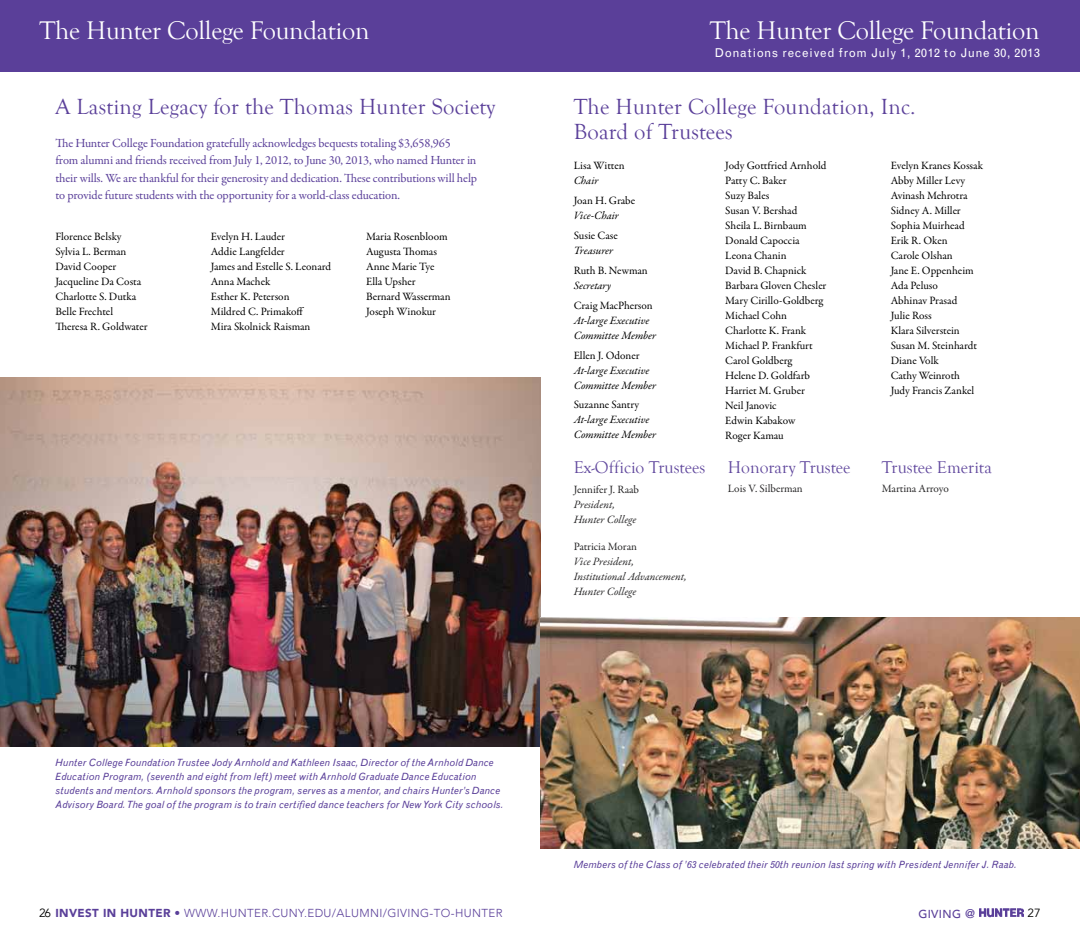
<style>
.page{position:relative;width:1080px;height:945px;background:#fff}
.page>*{position:absolute;margin:0;border:0;box-sizing:border-box;transform-origin:0 0}
.t1{font:26.25px "Goudy Old Style T";letter-spacing:-.01em;color:#fff}
.t2{font:22.5px/25px "Goudy Old Style T";letter-spacing:.01em;color:#5a3f99}
.t3{font:17.5px "Goudy Old Style T";color:#60479d}
.t4{font:12.5px/17.5px "Garamond Premr Pro";letter-spacing:-.01em;color:#5a3f99}
.t5{font:12.25px "Grotesque MT Std";letter-spacing:.055em;color:#fff}
.t6{font:11.88px "Avenir";color:#000}
.t7{font:300 11.5px "Avenir";letter-spacing:.035em;color:#5a3f99}
.t8{font:500 11.5px "Avenir";letter-spacing:.035em;color:#5a3f99}
.t9{font:11.25px/15px "Garamond Premr Pro";letter-spacing:-.005em;color:#000}
.t10{font:italic 11.25px/15px "Garamond Premr Pro";letter-spacing:-.005em;color:#000}
.t11{font:italic 11.25px/15px "Garamond Premr Pro";letter-spacing:-.005em;color:#292829}
.t12{font:11.25px "Garamond Premr Pro";letter-spacing:-.005em;color:#292829}
.t13{font:italic 10px/13.8px "Grotesque MT Std";letter-spacing:.01em;color:#5a3f99}
.s1{font-weight:400;font-size:11.88px;color:#000}
.s2{font-weight:900}
.s3{font-weight:400}
.s4{font-size:12.5px}
</style>
<div class="page">
<div style="left:0;top:0;width:1080px;height:72px;background:#5a3f99"></div>
<img style="left:979px;top:908px;width:45px;height:10px">
<img style="left:0;top:378px;width:540px;height:369px">
<img style="left:540px;top:617px;width:540px;height:231px">
<h1 class="t1" style="left:40px;top:16px;width:331px">The Hunter College Foundation</h1>
<h1 class="t1" style="left:710px;top:16px;width:331px">The Hunter College Foundation</h1>
<h2 class="t2" style="left:55px;top:95px;width:441px">A Lasting Legacy for the Thomas Hunter Society</h2>
<p class="t4" style="left:55px;top:134px;width:423px">The Hunter College Foundation gratefully acknowledges bequests totaling $3,658,965<br>from alumni and friends received from July 1, 2012, to June 30, 2013, who named Hunter in their wills. We are thankful for their generosity and dedication. These contributions will help to provide future students with the opportunity for a world-class education.</p>
<p class="t9" style="left:55px;top:229px;width:94px">Florence Belsky<br>Sylvia L. Berman<br>David Cooper<br>Jacqueline Da Costa<br>Charlotte S. Dutka<br>Belle Frechtel<br>Theresa R. Goldwater</p>
<p class="t9" style="left:211px;top:229px;width:122px">Evelyn H. Lauder<br>Addie Langfelder<br>James and Estelle S. Leonard<br>Anna Machek<br>Esther K. Peterson<br>Mildred C. Primakoff<br>Mira Skolnick Raisman</p>
<p class="t9" style="left:366px;top:229px;width:86px">Maria Rosenbloom<br>Augusta Thomas<br>Anne Marie Tye<br>Ella Upsher<br>Bernard Wasserman<br>Joseph Winokur</p>
<p class="t13" style="left:55px;top:756px;width:450px">Hunter College Foundation Trustee Jody Arnhold and Kathleen Isaac, Director of the Arnhold Dance Education Program, (seventh and eight from left) meet with Arnhold Graduate Dance Education students and mentors. Arnhold sponsors the program, serves as a mentor, and chairs Hunter’s Dance Advisory Board. The goal of the program is to train certified dance teachers for New York City schools.</p>
<p class="t5" style="left:715px;top:46px;width:327px">Donations received from July 1, 2012 to June 30, 2013</p>
<h2 class="t2" style="left:574px;top:95px;width:344px">The Hunter College Foundation, Inc.<br>Board of Trustees</h2>
<p class="t9" style="left:574px;top:158px;width:52px">Lisa Witten</p>
<p class="t10" style="left:574px;top:173px;width:26px">Chair</p>
<p class="t9" style="left:574px;top:193px;width:63px">Joan H. Grabe</p>
<p class="t10" style="left:574px;top:208px;width:47px">Vice-Chair</p>
<p class="t9" style="left:574px;top:228px;width:46px">Susie Case</p>
<p class="t10" style="left:574px;top:243px;width:41px">Treasurer</p>
<p class="t9" style="left:574px;top:263px;width:75px">Ruth B. Newman</p>
<p class="t10" style="left:574px;top:278px;width:39px">Secretary</p>
<p class="t9" style="left:574px;top:298px;width:81px">Craig MacPherson</p>
<p class="t10" style="left:574px;top:313px;width:84px">At-large Executive<br>Committee Member</p>
<p class="t9" style="left:574px;top:348px;width:67px">Ellen J. Odoner</p>
<p class="t10" style="left:574px;top:363px;width:84px">At-large Executive<br>Committee Member</p>
<p class="t9" style="left:574px;top:398px;width:67px">Suzanne Santry</p>
<p class="t10" style="left:574px;top:413px;width:84px">At-large Executive<br>Committee Member</p>
<p class="t9" style="left:725px;top:158px;width:103px">Jody Gottfried Arnhold<br>Patty C. Baker<br>Suzy Bales<br>Susan V. Bershad<br>Sheila L. Birnbaum<br>Donald Capoccia<br>Leona Chanin<br>David B. Chapnick<br>Barbara Gloven Chesler<br>Mary Cirillo-Goldberg<br>Michael Cohn<br>Charlotte K. Frank<br>Michael P. Frankfurt<br>Carol Goldberg<br>Helene D. Goldfarb<br>Harriet M. Gruber<br>Neil Janovic<br>Edwin Kabakow<br>Roger Kamau</p>
<p class="t9" style="left:891px;top:158px;width:94px">Evelyn Kranes Kossak<br>Abby Miller Levy<br>Avinash Mehrotra<br>Sidney A. Miller<br>Sophia Muirhead<br>Erik R. Oken<br>Carole Olshan<br>Jane E. Oppenheim<br>Ada Peluso<br>Abhinav Prasad<br>Julie Ross<br>Klara Silverstein<br>Susan M. Steinhardt<br>Diane Volk<br>Cathy Weinroth<br>Judy Francis Zankel</p>
<h3 class="t3" style="left:574px;top:458px;width:133px">Ex-Officio Trustees</h3>
<p class="t12" style="left:574px;top:483px;width:67px">Jennifer J. Raab</p>
<p class="t11" style="left:574px;top:498px;width:64px">President,<br>Hunter College</p>
<p class="t12" style="left:574px;top:539px;width:65px">Patricia Moran</p>
<p class="t11" style="left:574px;top:554px;width:114px">Vice President,<br>Institutional Advancement,<br>Hunter College</p>
<h3 class="t3" style="left:728px;top:458px;width:124px">Honorary Trustee</h3>
<p class="t12" style="left:728px;top:482px;width:76px">Lois V. Silberman</p>
<h3 class="t3" style="left:882px;top:458px;width:112px">Trustee Emerita</h3>
<p class="t12" style="left:882px;top:482px;width:69px">Martina Arroyo</p>
<p class="t13" style="left:574px;top:858px;width:444px">Members of the Class of ’63 celebrated their 50th reunion last spring with President Jennifer J. Raab.</p>
<p class="t7" style="left:39px;top:906px;width:465px"><span class="s1">26</span> <span class="s2">INVEST IN HUNTER</span> <span class="s3">•</span> WWW.HUNTER.CUNY.EDU/ALUMNI/GIVING-TO-HUNTER</p>
<p class="t8" style="left:918px;top:904px;width:58px">GIVING <span class="s4">@</span></p>
<p class="t6" style="left:1027px;top:906px;width:15px">27</p>
</div>
